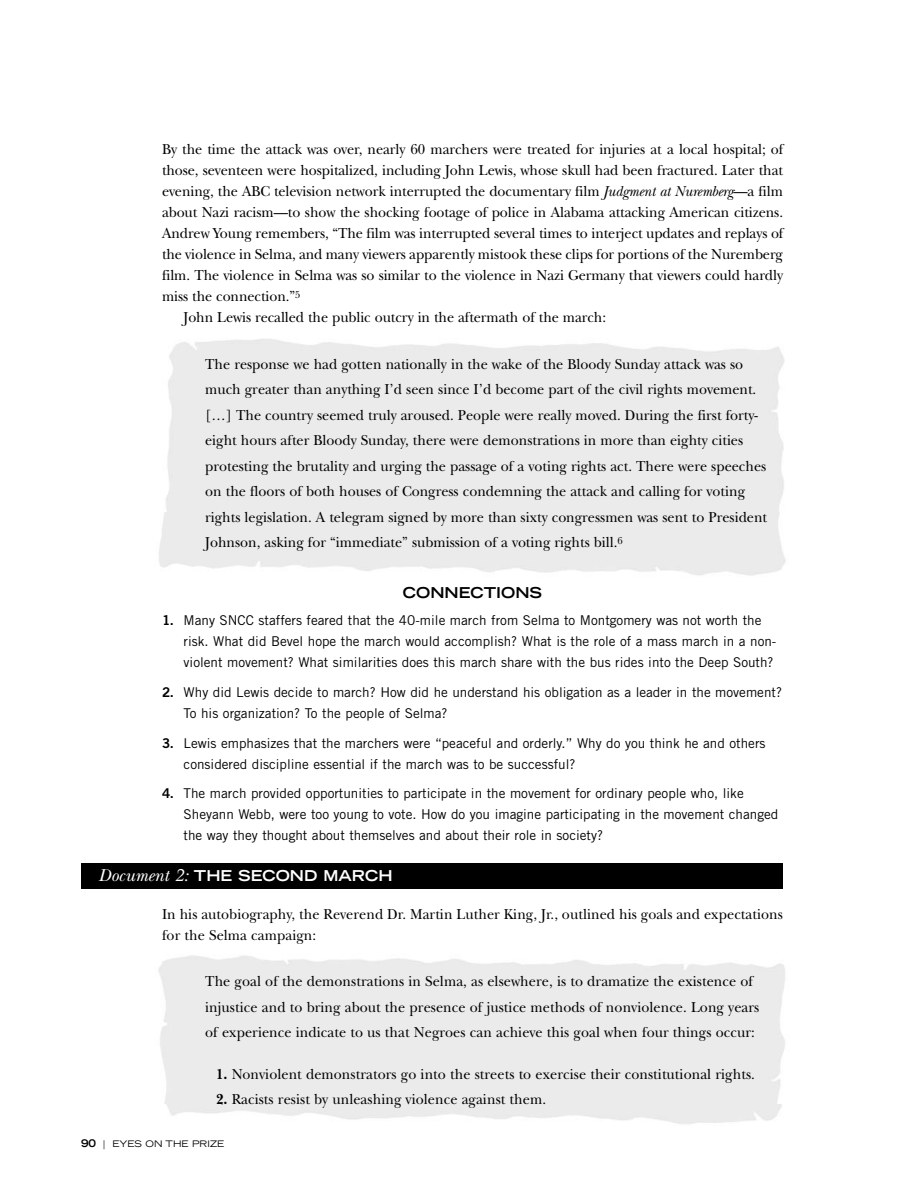
<style>
.page{position:relative;width:918px;height:1188px;background:#fff}
.page>*{position:absolute;margin:0;border:0;box-sizing:border-box;transform-origin:0 0}
.t1{font:15px/25.5px "New Baskerville";color:#000;scale:.95 1}
.t2{font:700 expanded 15px "Trade Gothic LH";color:#fff}
.t3{font:700 expanded 15px "Trade Gothic LH";color:#000}
.t4{font:13.5px/21px "Trade Gothic";color:#000}
.t5{font:expanded 9px "Trade Gothic LH";color:#000}
.s1{font-style:italic}
.s2{font-family:"Trade Gothic Bold Two"}
.s3{font-family:"New Baskerville Italic Os F";font-weight:400;font-stretch:normal;font-size:18px}
.s4{font-family:"New Baskerville";font-weight:400;font-style:italic;font-stretch:normal;font-size:18px}
.s5{font-weight:700}
.s6{font-weight:700;font-size:10.5px}
</style>
<div class="page">
<div style="left:165px;top:339px;width:619px;height:172px;background:#ebebeb"></div>
<div style="left:81px;top:863px;width:702px;height:26px;background:#000"></div>
<p class="t1" style="left:162px;top:138px;width:656px">By the time the attack was over, nearly 60 marchers were treated for injuries at a local hospital; of</p>
<p class="t1" style="left:162px;top:159px;width:655px">those, seventeen were hospitalized, including John Lewis, whose skull had been fractured. Later that</p>
<p class="t1" style="left:162px;top:180px;width:655px">evening, the ABC television network interrupted the documentary film <span class="s1">Judgment at Nuremberg</span>—a film</p>
<p class="t1" style="left:162px;top:201px;width:655px">about Nazi racism—to show the shocking footage of police in Alabama attacking American citizens.</p>
<p class="t1" style="left:162px;top:222px;width:656px">Andrew Young remembers, “The film was interrupted several times to interject updates and replays of</p>
<p class="t1" style="left:162px;top:243px;width:655px">the violence in Selma, and many viewers apparently mistook these clips for portions of the Nuremberg</p>
<p class="t1" style="left:162px;top:264px;width:655px">film. The violence in Selma was so similar to the violence in Nazi Germany that viewers could hardly</p>
<p class="t1" style="left:162px;top:285px;width:147px">miss the connection.”<sup>5</sup></p>
<p class="t1" style="left:184px;top:306px;width:446px">John Lewis recalled the public outcry in the aftermath of the march:</p>
<p class="t1" style="left:205px;top:353px;width:593px">The response we had gotten nationally in the wake of the Bloody Sunday attack was so much greater than anything I’d seen since I’d become part of the civil rights movement. […] The country seemed truly aroused. People were really moved. During the first forty&shy;eight hours after Bloody Sunday, there were demonstrations in more than eighty cities protesting the brutality and urging the passage of a voting rights act. There were speeches on the floors of both houses of Congress condemning the attack and calling for voting rights legislation. A telegram signed by more than sixty congressmen was sent to President Johnson, asking for “immediate” submission of a voting rights bill.<sup>6</sup></p>
<p class="t3" style="left:403px;top:588px;width:141px">CONNECTIONS</p>
<p class="t4" style="left:184px;top:611px;width:594px;text-indent:-22px"><span class="s2">1.</span> Many SNCC staffers feared that the 40-mile march from Selma to Montgomery was not worth the risk. What did Bevel hope the march would accomplish? What is the role of a mass march in a non&shy;violent movement? What similarities does this march share with the bus rides into the Deep South?</p>
<p class="t4" style="left:184px;top:683px;width:600px;text-indent:-22px"><span class="s2">2.</span> Why did Lewis decide to march? How did he understand his obligation as a leader in the movement?<br>To his organization? To the people of Selma?</p>
<p class="t4" style="left:184px;top:733px;width:583px;text-indent:-22px"><span class="s2">3.</span> Lewis emphasizes that the marchers were “peaceful and orderly.” Why do you think he and others considered discipline essential if the march was to be successful?</p>
<p class="t4" style="left:184px;top:784px;width:596px;text-indent:-22px"><span class="s2">4.</span> The march provided opportunities to participate in the movement for ordinary people who, like<br>Sheyann Webb, were too young to vote. How do you imagine participating in the movement changed the way they thought about themselves and about their role in society?</p>
<p class="t2" style="left:99px;top:870px;width:295px"><span class="s3">Document</span> <span class="s4">2:</span> THE SECOND MARCH</p>
<p class="t1" style="left:162px;top:905px;width:655px;line-height:21px">In his autobiography, the Reverend Dr. Martin Luther King, Jr., outlined his goals and expectations for the Selma campaign:</p>
<p class="t1" style="left:205px;top:970px;width:585px">The goal of the demonstrations in Selma, as elsewhere, is to dramatize the existence of injustice and to bring about the presence of justice methods of nonviolence. Long years of experience indicate to us that Negroes can achieve this goal when four things occur:</p>
<p class="t1" style="left:216px;top:1063px;width:569px"><span class="s5">1.</span> Nonviolent demonstrators go into the streets to exercise their constitutional rights.</p>
<p class="t1" style="left:216px;top:1088px;width:349px"><span class="s5">2.</span> Racists resist by unleashing violence against them.</p>
<p class="t5" style="left:81px;top:1140px;width:145px"><span class="s6">90</span> | EYES ON THE PRIZE</p>
</div>
